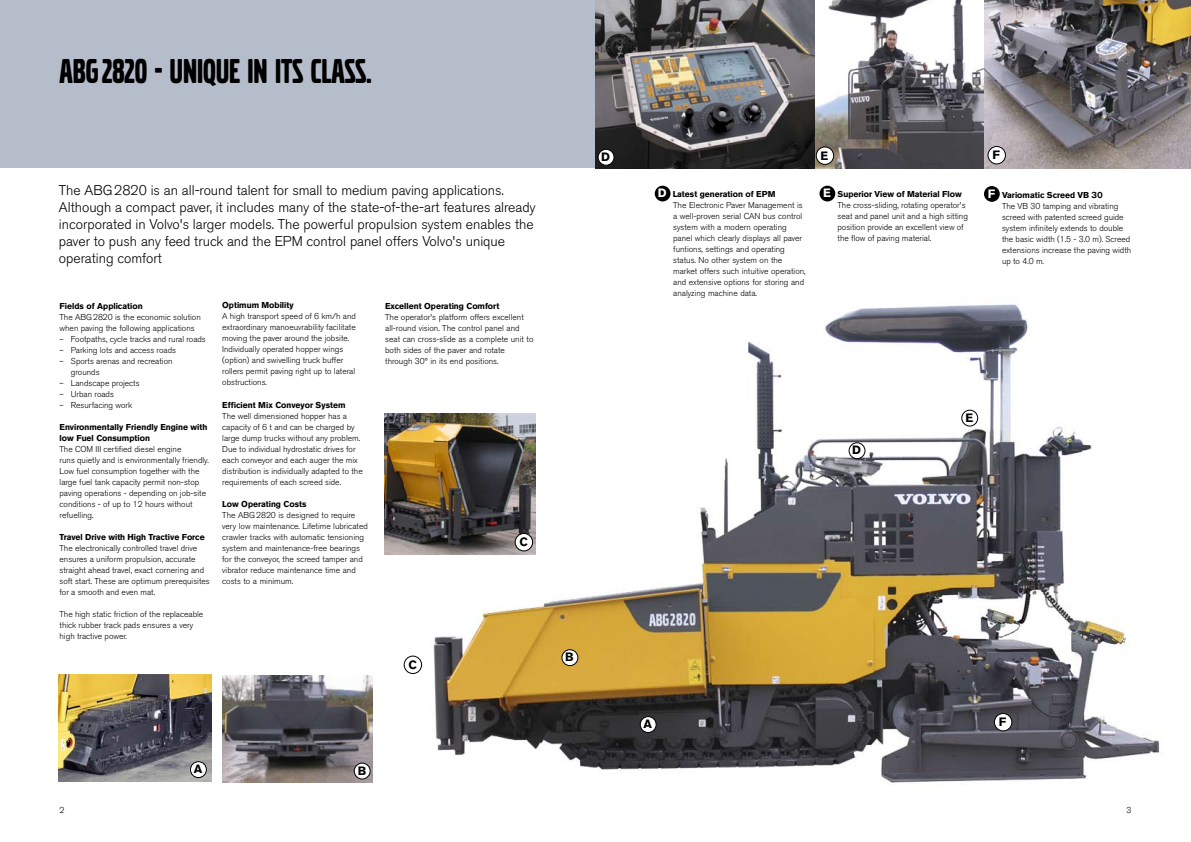
<style>
.page{position:relative;width:1191px;height:842px;background:#fff}
.page>*{position:absolute;margin:0;border:0;box-sizing:border-box;transform-origin:0 0}
.t1{font:36px "Volvo Broad Pro";color:#000}
.t2{font:300 14px/17px "Volvo Sans Pro";color:#000}
.t3{font:700 12px "Volvo Sans Pro";color:#000}
.t4{font:300 8.5px/11px "Volvo Sans Pro";color:#000}
.t5{font:700 8.5px/11px "Volvo Sans Pro";color:#000}
.s1{font-weight:700;font-size:12px;color:#fff}
.s2{font-weight:700}
</style>
<div class="page">
<img style="left:425px;top:304px;width:736px;height:479px">
<img style="left:223px;top:675px;width:150px;height:107px">
<div style="left:0;top:0;width:596px;height:168px;background:#b5bdcb"></div>
<div style="left:354px;top:763px;width:16px;height:16px;background:#fff;border-radius:50%"></div>
<div style="left:354px;top:763px;width:17px;height:16px;border:1px solid #000;border-radius:50%"></div>
<div style="left:562px;top:650px;width:16px;height:16px;background:#fff;border-radius:50%"></div>
<div style="left:561px;top:649px;width:17px;height:17px;border:1px solid #000;border-radius:50%"></div>
<div style="left:404px;top:656px;width:18px;height:18px;border:1px solid #000;border-radius:50%"></div>
<img style="left:59px;top:675px;width:152px;height:107px">
<div style="left:190px;top:762px;width:16px;height:15px;background:#fff;border-radius:50%"></div>
<div style="left:190px;top:761px;width:17px;height:17px;border:1px solid #000;border-radius:50%"></div>
<img style="left:384px;top:414px;width:152px;height:141px">
<div style="left:515px;top:533px;width:17px;height:18px;background:#fff;border-radius:50%"></div>
<div style="left:514px;top:533px;width:19px;height:18px;border:1px solid #000;border-radius:50%"></div>
<img style="left:814px;top:0;width:376px;height:168px">
<div style="left:849px;top:443px;width:16px;height:16px;background:#fff;border-radius:50%"></div>
<div style="left:848px;top:442px;width:17px;height:17px;border:1px solid #000;border-radius:50%"></div>
<div style="left:961px;top:410px;width:16px;height:16px;background:#fff;border-radius:50%"></div>
<div style="left:961px;top:410px;width:17px;height:17px;border:1px solid #000;border-radius:50%"></div>
<div style="left:988px;top:146px;width:17px;height:18px;background:#fff;border-radius:50%"></div>
<div style="left:987px;top:146px;width:19px;height:18px;border:1px solid #000;border-radius:50%"></div>
<div style="left:994px;top:713px;width:17px;height:18px;background:#fff;border-radius:50%"></div>
<div style="left:994px;top:713px;width:18px;height:18px;border:1px solid #000;border-radius:50%"></div>
<div style="left:816px;top:147px;width:17px;height:17px;background:#fff;border-radius:50%"></div>
<div style="left:815px;top:146px;width:19px;height:19px;border:1px solid #000;border-radius:50%"></div>
<img style="left:595px;top:0;width:219px;height:168px">
<div style="left:640px;top:717px;width:16px;height:15px;background:#fff;border-radius:50%"></div>
<div style="left:639px;top:716px;width:17px;height:17px;border:1px solid #000;border-radius:50%"></div>
<div style="left:598px;top:149px;width:16px;height:16px;background:#fff;border-radius:50%"></div>
<div style="left:597px;top:149px;width:17px;height:17px;border:1px solid #000;border-radius:50%"></div>
<div style="left:984px;top:186px;width:15px;height:16px;background:#000;border-radius:50%"></div>
<div style="left:819px;top:186px;width:16px;height:15px;background:#000;border-radius:50%"></div>
<div style="left:655px;top:186px;width:15px;height:15px;background:#000;border-radius:50%"></div>
<h1 class="t1" style="left:60px;top:54px;width:313px">ABG2820 - UNIQUE IN ITS CLASS.</h1>
<p class="t2" style="left:59px;top:182px;width:478px">The ABG2820 is an all-round talent for small to medium paving applications.<br>Although a compact paver, it includes many of the state-of-the-art features already incorporated in Volvo's larger models. The powerful propulsion system enables the paver to push any feed truck and the EPM control panel offers Volvo's unique operating comfort</p>
<p class="t5" style="left:222px;top:300px;width:73px">Optimum Mobility</p>
<p class="t4" style="left:222px;top:311px;width:135px">A high transport speed of 6 km/h and extraordinary manoeuvrability facilitate moving the paver around the jobsite.<br>Individually operated hopper wings (option) and swivelling truck buffer rollers permit paving right up to lateral obstructions.</p>
<p class="t5" style="left:222px;top:399px;width:125px">Efficient Mix Conveyor System</p>
<p class="t4" style="left:222px;top:410px;width:142px">The well dimensioned hopper has a capacity of 6 t and can be charged by large dump trucks without any problem.<br>Due to individual hydrostatic drives for each conveyor and each auger the mix distribution is individually adapted to the requirements of each screed side.</p>
<p class="t5" style="left:222px;top:498px;width:86px">Low Operating Costs</p>
<p class="t4" style="left:222px;top:509px;width:147px">The ABG2820 is designed to require very low maintenance. Lifetime lubricated crawler tracks with automatic tensioning system and maintenance-free bearings for the conveyor, the screed tamper and vibrator reduce maintenance time and costs to a minimum.</p>
<p class="t5" style="left:60px;top:300px;width:85px">Fields of Application</p>
<p class="t4" style="left:60px;top:311px;width:143px">The ABG2820 is the economic solution when paving the following applications</p>
<p class="t4" style="left:60px;top:333px;width:148px">– Footpaths, cycle tracks and rural roads</p>
<p class="t4" style="left:60px;top:344px;width:118px">– Parking lots and access roads</p>
<p class="t4" style="left:71px;top:355px;width:103px;text-indent:-11px">– Sports arenas and recreation grounds</p>
<p class="t4" style="left:60px;top:377px;width:82px">– Landscape projects</p>
<p class="t4" style="left:60px;top:388px;width:56px">– Urban roads</p>
<p class="t4" style="left:60px;top:399px;width:74px">– Resurfacing work</p>
<p class="t5" style="left:60px;top:421px;width:149px">Environmentally Friendly Engine with low Fuel Consumption</p>
<p class="t4" style="left:60px;top:443px;width:151px">The COM III certified diesel engine<br>runs quietly and is environmentally friendly.<br>Low fuel consumption together with the large fuel tank capacity permit non-stop paving operations - depending on job-site conditions - of up to 12 hours without refuelling.</p>
<p class="t5" style="left:60px;top:531px;width:147px">Travel Drive with High Tractive Force</p>
<p class="t4" style="left:60px;top:542px;width:152px">The electronically controlled travel drive ensures a uniform propulsion, accurate straight ahead travel, exact cornering and soft start. These are optimum prerequisites for a smooth and even mat.</p>
<p class="t4" style="left:60px;top:608px;width:145px">The high static friction of the replaceable thick rubber track pads ensures a very high tractive power.</p>
<p class="t5" style="left:385px;top:301px;width:116px">Excellent Operating Comfort</p>
<p class="t4" style="left:385px;top:312px;width:150px">The operator's platform offers excellent all-round vision. The control panel and seat can cross-slide as a complete unit to both sides of the paver and rotate through 30° in its end positions.</p>
<h3 class="t3" style="left:519px;top:535px;width:10px">C</h3>
<h3 class="t3" style="left:194px;top:762px;width:10px">A</h3>
<h3 class="t3" style="left:358px;top:763px;width:10px">B</h3>
<h3 class="t3" style="left:408px;top:657px;width:10px">C</h3>
<h3 class="t3" style="left:604px;top:146px;width:11px">G</h3>
<h3 class="t3" style="left:820px;top:148px;width:9px">E</h3>
<h3 class="t3" style="left:601px;top:150px;width:10px">D</h3>
<p class="t4" style="left:673px;top:189px;width:134px;text-indent:-15px"><span class="s1">D</span> <span class="s2">Latest generation of EPM<br></span>The Electronic Paver Management is a well-proven serial CAN bus control system with a modern operating panel which clearly displays all paver funtions, settings and operating status. No other system on the market offers such intuitive operation, and extensive options for storing and analyzing machine data.</p>
<p class="t4" style="left:837px;top:189px;width:132px;text-indent:-14px"><span class="s1">E</span> <span class="s2">Superior View of Material Flow </span>The cross-sliding, rotating operator's seat and panel unit and a high sitting position provide an excellent view of the flow of paving material.</p>
<h3 class="t3" style="left:992px;top:148px;width:9px">F</h3>
<p class="t4" style="left:1002px;top:189px;width:131px;text-indent:-14px"><span class="s1">F</span> <span class="s2">Variomatic Screed VB 30<br></span>The VB 30 tamping and vibrating screed with patented screed guide system infinitely extends to double the basic width (1.5 - 3.0 m). Screed extensions increase the paving width up to 4.0 m.</p>
<h3 class="t3" style="left:852px;top:443px;width:10px">D</h3>
<h3 class="t3" style="left:965px;top:410px;width:9px">E</h3>
<h3 class="t3" style="left:565px;top:650px;width:10px">B</h3>
<h3 class="t3" style="left:643px;top:717px;width:10px">A</h3>
<h3 class="t3" style="left:998px;top:715px;width:9px">F</h3>
</div>
